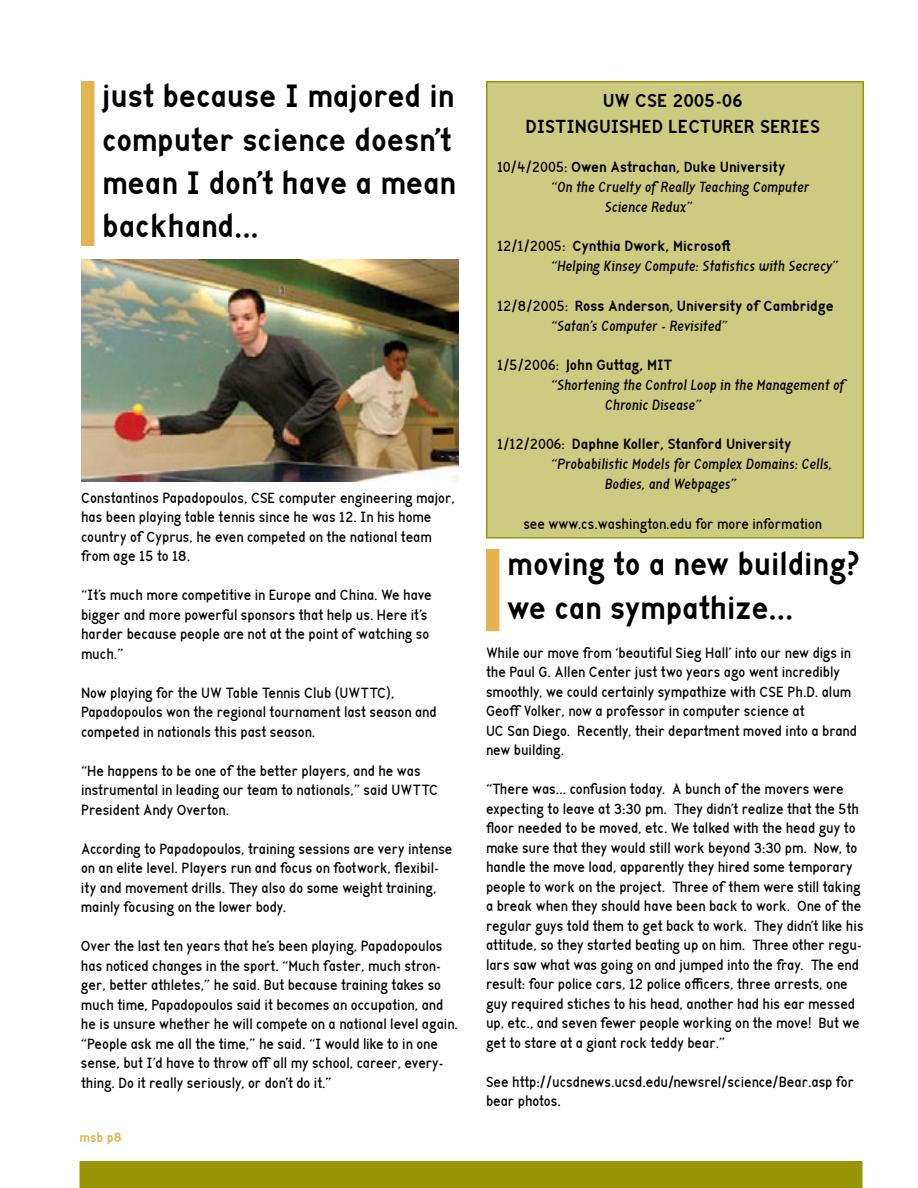
<style>
.page{position:relative;width:918px;height:1188px;background:#fff}
.page>*{position:absolute;margin:0;border:0;box-sizing:border-box;transform-origin:0 0}
.t1{font:700 36px/43.2px "Gf Index";color:#000}
.t2{font:700 21px/25.2px "Gf Index";color:#000;text-align:center}
.t3{font:16.5px/19.5px "Gf Index";color:#000}
.t4{font:italic 16.5px/19.8px "Gf Index";color:#000}
.t5{font:700 16.5px/19.8px "Gf Index";color:#000}
.t6{font:700 15px "Gf Index";color:#e4b453}
.s1{font-weight:400}
.s2{font-style:normal}
.s3{font-weight:700;font-style:normal}
.s4{font-weight:400;font-style:italic}
</style>
<div class="page">
<div style="left:80px;top:1161px;width:782px;height:27px;background:#989606"></div>
<div style="left:82px;top:82px;width:12px;height:163px;background:#e4b453"></div>
<div style="left:81px;top:81px;width:13px;height:165px;border:2px solid #e4b453"></div>
<img style="left:81px;top:260px;width:378px;height:221px">
<div style="left:487px;top:82px;width:376px;height:456px;background:#cdca82"></div>
<div style="left:486px;top:81px;width:378px;height:458px;border:2px solid #989606"></div>
<div style="left:487px;top:550px;width:12px;height:80px;background:#e4b453"></div>
<div style="left:486px;top:549px;width:14px;height:82px;border:2px solid #e4b453"></div>
<h1 class="t1" style="left:102px;top:76px;width:355px">just because I majored in computer science doesn’t mean I don’t have a mean backhand...</h1>
<p class="t3" style="left:81px;top:489px;width:375px">Constantinos Papadopoulos, CSE computer engineering major, has been playing table tennis since he was 12. In his home country of Cyprus, he even competed on the national team from age 15 to 18.</p>
<p class="t3" style="left:81px;top:586px;width:352px">“It’s much more competitive in Europe and China. We have bigger and more powerful sponsors that help us. Here it’s harder because people are not at the point of watching so much.”</p>
<p class="t3" style="left:81px;top:684px;width:357px">Now playing for the UW Table Tennis Club (UWTTC),<br>Papadopoulos won the regional tournament last season and competed in nationals this past season.</p>
<p class="t3" style="left:81px;top:762px;width:359px">“He happens to be one of the better players, and he was instrumental in leading our team to nationals,” said UWTTC<br>President Andy Overton.</p>
<p class="t3" style="left:81px;top:840px;width:373px">According to Papadopoulos, training sessions are very intense on an elite level. Players run and focus on footwork, flexibil&shy;ity and movement drills. They also do some weight training, mainly focusing on the lower body.</p>
<p class="t3" style="left:81px;top:937px;width:379px">Over the last ten years that he’s been playing, Papadopoulos has noticed changes in the sport. “Much faster, much stron&shy;ger, better athletes,” he said. But because training takes so much time, Papadopoulos said it becomes an occupation, and he is unsure whether he will compete on a national level again. “People ask me all the time,” he said. “I would like to in one sense, but I’d have to throw off all my school, career, every&shy;thing. Do it really seriously, or don’t do it.”</p>
<p class="t6" style="left:80px;top:1129px;width:44px">msb p8</p>
<p class="t2" style="left:525px;top:89px;width:296px">UW CSE 2005-06<br>DISTINGUISHED LECTURER SERIES</p>
<p class="t5" style="left:497px;top:158px;width:290px"><span class="s1">10/4/2005:</span> Owen Astrachan, Duke University</p>
<p class="t4" style="left:551px;top:178px;width:260px">“On the Cruelty of Really Teaching Computer</p>
<p class="t4" style="left:605px;top:197px;width:89px">Science Redux”</p>
<p class="t4" style="left:551px;top:237px;width:289px;text-indent:-54px"><span class="s2">12/1/2005:</span> <span class="s3">Cynthia Dwork, Microsoft<br></span>“Helping Kinsey Compute: Statistics with Secrecy”</p>
<p class="t5" style="left:551px;top:296px;width:284px;text-indent:-54px"><span class="s1">12/8/2005:</span> Ross Anderson, University of Cambridge <span class="s4">“Satan’s Computer - Revisited”</span></p>
<p class="t5" style="left:497px;top:356px;width:177px"><span class="s1">1/5/2006:</span> John Guttag, MIT</p>
<p class="t4" style="left:551px;top:376px;width:295px">“Shortening the Control Loop in the Management of</p>
<p class="t4" style="left:605px;top:395px;width:98px">Chronic Disease”</p>
<p class="t5" style="left:497px;top:435px;width:296px"><span class="s1">1/12/2006:</span> Daphne Koller, Stanford University</p>
<p class="t4" style="left:551px;top:455px;width:283px">“Probabilistic Models for Complex Domains: Cells,</p>
<p class="t4" style="left:605px;top:475px;width:133px">Bodies, and Webpages”</p>
<p class="t3" style="left:523px;top:514px;width:300px">see www.cs.washington.edu for more information</p>
<h1 class="t1" style="left:507px;top:544px;width:355px">moving to a new building? we can sympathize...</h1>
<p class="t3" style="left:486px;top:643px;width:373px">While our move from ‘beautiful Sieg Hall’ into our new digs in the Paul G. Allen Center just two years ago went incredibly smoothly, we could certainly sympathize with CSE Ph.D. alum Geoff Volker, now a professor in computer science at<br>UC San Diego. Recently, their department moved into a brand new building.</p>
<p class="t3" style="left:486px;top:780px;width:379px">“There was... confusion today. A bunch of the movers were expecting to leave at 3:30 pm. They didn’t realize that the 5th floor needed to be moved, etc. We talked with the head guy to make sure that they would still work beyond 3:30 pm. Now, to handle the move load, apparently they hired some temporary people to work on the project. Three of them were still taking a break when they should have been back to work. One of the regular guys told them to get back to work. They didn’t like his attitude, so they started beating up on him. Three other regu&shy;lars saw what was going on and jumped into the fray. The end result: four police cars, 12 police officers, three arrests, one guy required stiches to his head, another had his ear messed up, etc., and seven fewer people working on the move! But we get to stare at a giant rock teddy bear.”</p>
<p class="t3" style="left:486px;top:1072px;width:370px">See http://ucsdnews.ucsd.edu/newsrel/science/Bear.asp for bear photos.</p>
</div>
